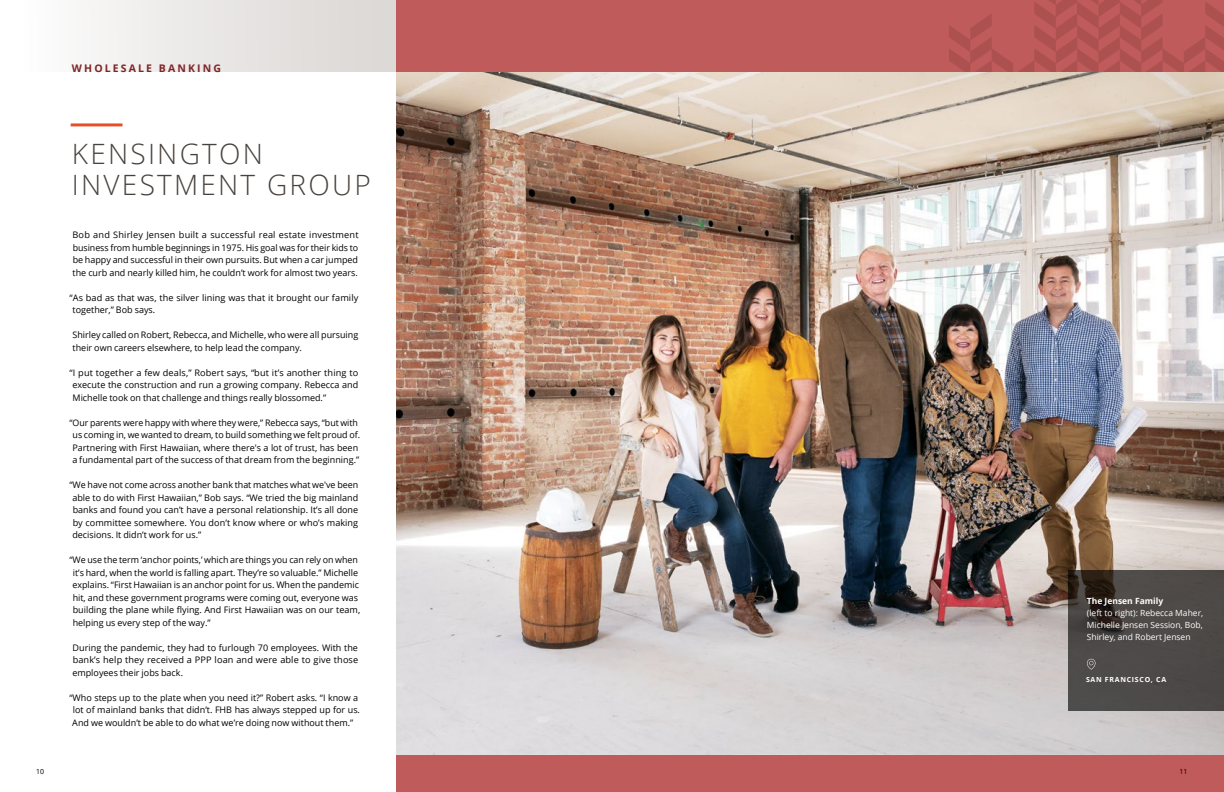
<style>
.page{position:relative;width:1224px;height:792px;background:#fff}
.page>*{position:absolute;margin:0;border:0;box-sizing:border-box;transform-origin:0 0}
.t1{font:300 28px/31px "Open Sans";letter-spacing:.08em;color:#48423d}
.t2{font:700 10.5px "Open Sans";letter-spacing:.2em;color:#7f2427}
.t3{font:9px/12.5px "Open Sans";color:#000;text-align:justify}
.t4{font:8.5px/12px "Open Sans";color:#fff;text-align:justify}
.t5{font:700 8.5px "Open Sans";color:#fff}
.t6{font:700 7px "Open Sans";letter-spacing:.1em;color:#fff}
.t7{font:7px "Open Sans";color:#000}
</style>
<div class="page">
<div style="left:396px;top:755px;width:828px;height:37px;background:#bf5b5a"></div>
<div style="left:0;top:0;width:396px;height:72px;background:linear-gradient(to right,#fff,#dad5d3)"></div>
<hr style="left:71px;top:123px;width:52px;height:3px;background:#e5502b">
<div style="left:396px;top:0;width:828px;height:72px;background:#bf5b5a"></div>
<svg style="left:949px;top:0;width:275px;height:72px"></svg>
<img style="left:396px;top:72px;width:828px;height:683px">
<svg style="left:1069px;top:570px;width:155px;height:140px;background:#484542"></svg>
<svg style="left:1087px;top:659px;width:9px;height:11px"></svg>
<p class="t2" style="left:72px;top:61px;width:150px">WHOLESALE BANKING</p>
<h1 class="t1" style="left:72px;top:138px;width:300px">KENSINGTON<br>INVESTMENT GROUP</h1>
<p class="t3" style="left:73px;top:228px;width:288px">Bob and Shirley Jensen built a successful real estate investment business from humble beginnings in 1975. His goal was for their kids to be happy and successful in their own pursuits. But when a car jumped the curb and nearly killed him, he couldn’t work for almost two years.</p>
<p class="t3" style="left:73px;top:291px;width:287px;text-indent:-3px">“As bad as that was, the silver lining was that it brought our family together,” Bob says.</p>
<p class="t3" style="left:72px;top:328px;width:287px">Shirley called on Robert, Rebecca, and Michelle, who were all pursuing their own careers elsewhere, to help lead the company.</p>
<p class="t3" style="left:72px;top:366px;width:288px;text-indent:-3px">“I put together a few deals,” Robert says, “but it’s another thing to execute the construction and run a growing company. Rebecca and Michelle took on that challenge and things really blossomed.”</p>
<p class="t3" style="left:70px;top:416px;width:292px;text-align:center">“Our parents were happy with where they were,” Rebecca says, “but with us coming in, we wanted to dream, to build something we felt proud of.<br>Partnering with First Hawaiian, where there's a lot of trust, has been a fundamental part of the success of that dream from the beginning.”</p>
<p class="t3" style="left:72px;top:478px;width:287px;text-indent:-3px">“We have not come across another bank that matches what we've been able to do with First Hawaiian,” Bob says. “We tried the big mainland banks and found you can’t have a personal relationship. It’s all done by committee somewhere. You don’t know where or who’s making decisions. It didn’t work for us.”</p>
<p class="t3" style="left:72px;top:553px;width:289px;text-align:left;text-indent:-3px">“We use the term ‘anchor points,’ which are things you can rely on when it’s hard, when the world is falling apart. They’re so valuable.” Michelle explains. “First Hawaiian is an anchor point for us. When the pandemic hit, and these government programs were coming out, everyone was building the plane while flying. And First Hawaiian was on our team, helping us every step of the way.”</p>
<p class="t3" style="left:72px;top:641px;width:287px">During the pandemic, they had to furlough 70 employees. With the bank’s help they received a PPP loan and were able to give those employees their jobs back.</p>
<p class="t3" style="left:70px;top:691px;width:292px;text-align:center">“Who steps up to the plate when you need it?” Robert asks. “I know a lot of mainland banks that didn’t. FHB has always stepped up for us.<br>And we wouldn’t be able to do what we’re doing now without them.”</p>
<p class="t5" style="left:1087px;top:595px;width:78px">The Jensen Family</p>
<p class="t4" style="left:1087px;top:606px;width:118px">(left to right): Rebecca Maher, Michelle Jensen Session, Bob, Shirley, and Robert Jensen</p>
<p class="t6" style="left:1086px;top:675px;width:82px">SAN FRANCISCO, CA</p>
<p class="t7" style="left:36px;top:767px;width:10px">10</p>
<p class="t7" style="left:1179px;top:767px;width:10px">11</p>
</div>
